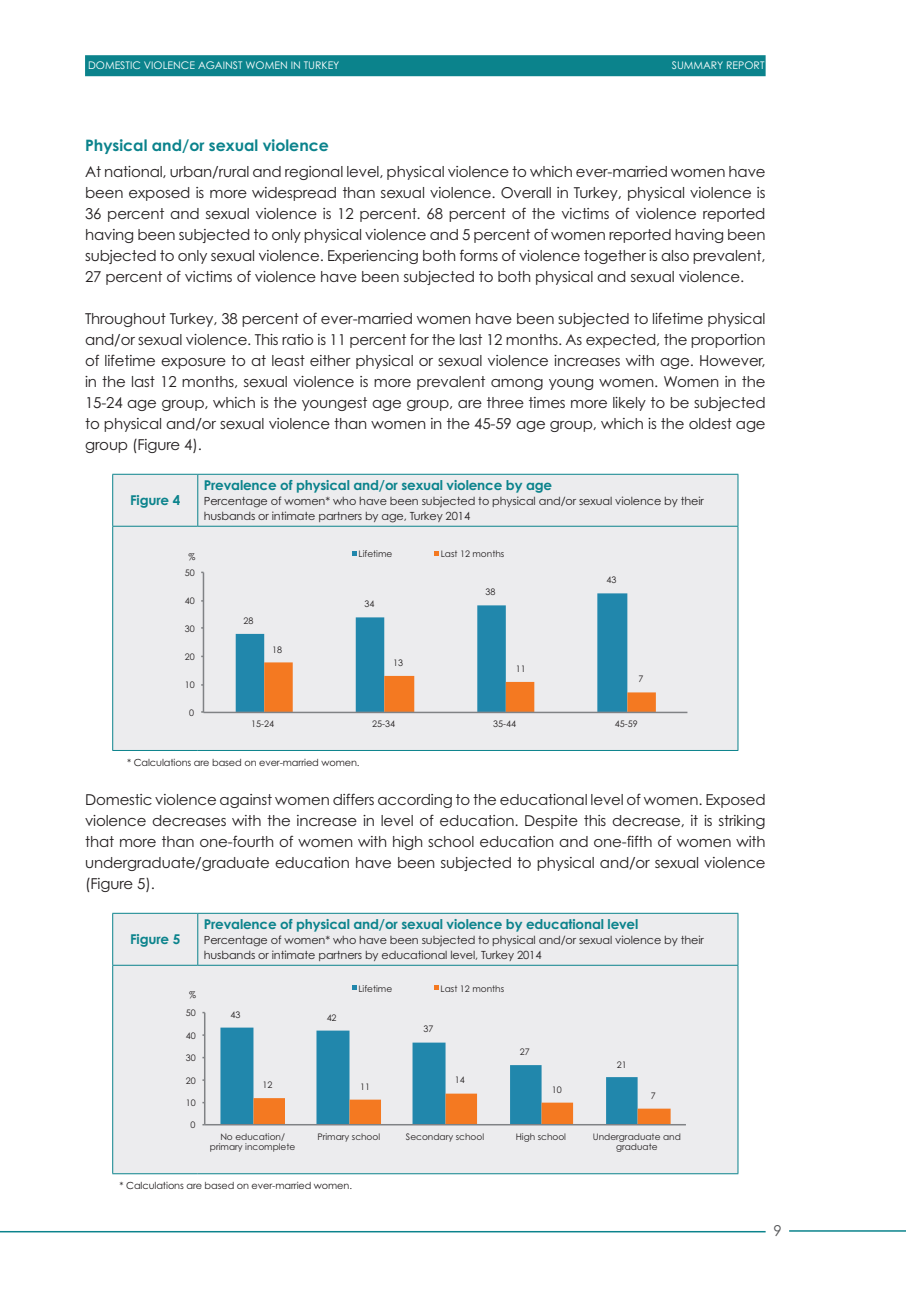
<style>
.page{position:relative;width:906px;height:1289px;background:#fff}
.page>*{position:absolute;margin:0;border:0;box-sizing:border-box;transform-origin:0 0}
.t1{font:700 15.75px "Century Gothic Std";color:#0b838c}
.t2{font:15px/21px "Century Gothic Std";letter-spacing:-.01em;color:#231f20;text-align:justify}
.t3{font:15px "Century Gothic Std";color:#57585a}
.t4{font:700 13.5px "Century Gothic Std";letter-spacing:-.01em;color:#0b838c}
.t5{font:11.25px/15px "Century Gothic Std";letter-spacing:-.01em;color:#231f20}
.t6{font:10.5px "Century Gothic Std";color:#fff}
.t7{font:9.75px "Century Gothic Std";letter-spacing:-.01em;color:#231f20}
.t8{font:9px/10.5px "Century Gothic Std";color:#231f20;text-align:center}
</style>
<div class="page">
<div style="left:85px;top:55px;width:680px;height:21px;background:#0b838c"></div>
<hr style="left:789px;top:1230px;width:117px;height:1px;background:#0b838c">
<hr style="left:0;top:1230px;width:765px;height:2px;background:#0b838c">
<div style="left:113px;top:475px;width:624px;height:275px;background:#ececee"></div>
<hr style="left:737px;top:526px;width:1px;height:224px;background:#0b838c">
<hr style="left:112px;top:474px;width:86px;height:1px;background:#0b838c">
<hr style="left:112px;top:474px;width:1px;height:52px;background:#0b838c">
<hr style="left:198px;top:474px;width:540px;height:1px;background:#0b838c">
<hr style="left:197px;top:474px;width:1px;height:52px;background:#0b838c">
<hr style="left:737px;top:474px;width:1px;height:52px;background:#0b838c">
<hr style="left:112px;top:526px;width:86px;height:1px;background:#0b838c">
<hr style="left:112px;top:526px;width:1px;height:224px;background:#0b838c">
<hr style="left:198px;top:526px;width:540px;height:1px;background:#0b838c">
<hr style="left:112px;top:750px;width:86px;height:1px;background:#0b838c">
<hr style="left:198px;top:750px;width:540px;height:1px;background:#0b838c">
<svg style="left:236px;top:593px;width:420px;height:118px;background:#bdcdd1"></svg>
<hr style="left:203px;top:572px;width:1px;height:140px;background:#808285">
<hr style="left:203px;top:711px;width:484px;height:2px;background:#808285">
<svg style="left:352px;top:550px;width:5px;height:5px"></svg>
<svg style="left:434px;top:550px;width:5px;height:5px"></svg>
<div style="left:113px;top:913px;width:624px;height:260px;background:#ececee"></div>
<hr style="left:737px;top:965px;width:1px;height:208px;background:#0b838c">
<hr style="left:112px;top:912px;width:86px;height:1px;background:#0b838c">
<hr style="left:112px;top:913px;width:1px;height:51px;background:#0b838c">
<hr style="left:198px;top:912px;width:540px;height:1px;background:#0b838c">
<hr style="left:197px;top:913px;width:1px;height:51px;background:#0b838c">
<hr style="left:737px;top:913px;width:1px;height:51px;background:#0b838c">
<hr style="left:112px;top:964px;width:86px;height:1px;background:#0b838c">
<hr style="left:112px;top:965px;width:1px;height:208px;background:#0b838c">
<hr style="left:198px;top:964px;width:540px;height:1px;background:#0b838c">
<hr style="left:112px;top:1173px;width:86px;height:1px;background:#0b838c">
<hr style="left:198px;top:1173px;width:540px;height:1px;background:#0b838c">
<svg style="left:220px;top:1027px;width:450px;height:96px;background:#b3c5ca"></svg>
<hr style="left:204px;top:1012px;width:1px;height:112px;background:#808285">
<hr style="left:205px;top:1123px;width:481px;height:2px;background:#808285">
<svg style="left:352px;top:985px;width:5px;height:5px"></svg>
<svg style="left:434px;top:985px;width:5px;height:5px"></svg>
<p class="t6" style="left:88px;top:59px;width:253px">DOMESTIC VIOLENCE AGAINST WOMEN IN TURKEY</p>
<p class="t6" style="left:672px;top:59px;width:94px">SUMMARY REPORT</p>
<p class="t1" style="left:85px;top:136px;width:245px">Physical and/or sexual violence</p>
<p class="t2" style="left:85px;top:161px;width:682px">At national, urban/rural and regional level, physical violence to which ever-married women have been exposed is more widespread than sexual violence. Overall in Turkey, physical violence is 36 percent and sexual violence is 12 percent. 68 percent of the victims of violence reported having been subjected to only physical violence and 5 percent of women reported having been subjected to only sexual violence. Experiencing both forms of violence together is also prevalent, 27 percent of victims of violence have been subjected to both physical and sexual violence.</p>
<p class="t2" style="left:85px;top:308px;width:682px">Throughout Turkey, 38 percent of ever-married women have been subjected to lifetime physical and/or sexual violence. This ratio is 11 percent for the last 12 months. As expected, the proportion of lifetime exposure to at least either physical or sexual violence increases with age. However, in the last 12 months, sexual violence is more prevalent among young women. Women in the 15-24 age group, which is the youngest age group, are three times more likely to be subjected to physical and/or sexual violence than women in the 45-59 age group, which is the oldest age group (Figure 4).</p>
<p class="t4" style="left:130px;top:492px;width:51px">Figure 4</p>
<p class="t4" style="left:204px;top:477px;width:350px">Prevalence of physical and/or sexual violence by age</p>
<p class="t5" style="left:204px;top:493px;width:501px">Percentage of women* who have been subjected to physical and/or sexual violence by their husbands or intimate partners by age, Turkey 2014</p>
<p class="t8" style="left:188px;top:551px;width:8px">%</p>
<p class="t8" style="left:358px;top:548px;width:35px">Lifetime</p>
<p class="t8" style="left:441px;top:548px;width:65px">Last 12 months</p>
<p class="t8" style="left:185px;top:567px;width:11px">50</p>
<p class="t8" style="left:185px;top:595px;width:11px">40</p>
<p class="t8" style="left:185px;top:623px;width:11px">30</p>
<p class="t8" style="left:185px;top:651px;width:11px">20</p>
<p class="t8" style="left:185px;top:679px;width:11px">10</p>
<p class="t8" style="left:189px;top:707px;width:6px">0</p>
<p class="t8" style="left:243px;top:615px;width:11px">28</p>
<p class="t8" style="left:272px;top:644px;width:11px">18</p>
<p class="t8" style="left:364px;top:598px;width:11px">34</p>
<p class="t8" style="left:393px;top:657px;width:11px">13</p>
<p class="t8" style="left:485px;top:587px;width:11px">38</p>
<p class="t8" style="left:516px;top:663px;width:11px">11</p>
<p class="t8" style="left:606px;top:574px;width:11px">43</p>
<p class="t8" style="left:638px;top:673px;width:6px">7</p>
<p class="t8" style="left:251px;top:718px;width:24px">15-24</p>
<p class="t8" style="left:372px;top:718px;width:24px">25-34</p>
<p class="t8" style="left:493px;top:718px;width:24px">35-44</p>
<p class="t8" style="left:615px;top:718px;width:24px">45-59</p>
<p class="t7" style="left:127px;top:756px;width:234px">* Calculations are based on ever-married women.</p>
<p class="t2" style="left:85px;top:788px;width:682px">Domestic violence against women differs according to the educational level of women. Exposed violence decreases with the increase in level of education. Despite this decrease, it is striking that more than one-fourth of women with high school education and one-fifth of women with undergraduate/graduate education have been subjected to physical and/or sexual violence (Figure 5).</p>
<p class="t4" style="left:130px;top:930px;width:51px">Figure 5</p>
<p class="t4" style="left:204px;top:915px;width:436px">Prevalence of physical and/or sexual violence by educational level</p>
<p class="t5" style="left:204px;top:932px;width:501px">Percentage of women* who have been subjected to physical and/or sexual violence by their husbands or intimate partners by educational level, Turkey 2014</p>
<p class="t8" style="left:189px;top:989px;width:8px">%</p>
<p class="t8" style="left:186px;top:1007px;width:11px">50</p>
<p class="t8" style="left:186px;top:1030px;width:11px">40</p>
<p class="t8" style="left:186px;top:1052px;width:11px">30</p>
<p class="t8" style="left:186px;top:1074px;width:11px">20</p>
<p class="t8" style="left:186px;top:1097px;width:11px">10</p>
<p class="t8" style="left:190px;top:1119px;width:6px">0</p>
<p class="t8" style="left:230px;top:1009px;width:11px">43</p>
<p class="t8" style="left:327px;top:1012px;width:11px">42</p>
<p class="t8" style="left:358px;top:983px;width:35px">Lifetime</p>
<p class="t8" style="left:440px;top:983px;width:65px">Last 12 months</p>
<p class="t8" style="left:424px;top:1023px;width:11px">37</p>
<p class="t8" style="left:262px;top:1079px;width:11px">12</p>
<p class="t8" style="left:360px;top:1081px;width:11px">11</p>
<p class="t8" style="left:455px;top:1074px;width:11px">14</p>
<p class="t8" style="left:520px;top:1046px;width:11px">27</p>
<p class="t8" style="left:552px;top:1084px;width:11px">10</p>
<p class="t8" style="left:617px;top:1058px;width:11px">21</p>
<p class="t8" style="left:651px;top:1090px;width:6px">7</p>
<p class="t8" style="left:210px;top:1130px;width:87px">No education/ primary incomplete</p>
<p class="t8" style="left:317px;top:1130px;width:64px">Primary school</p>
<p class="t8" style="left:406px;top:1130px;width:80px">Secondary school</p>
<p class="t8" style="left:516px;top:1130px;width:52px">High school</p>
<p class="t8" style="left:593px;top:1130px;width:90px">Undergraduate and graduate</p>
<p class="t7" style="left:120px;top:1179px;width:234px">* Calculations are based on ever-married women.</p>
<p class="t3" style="left:773px;top:1221px;width:10px">9</p>
</div>
